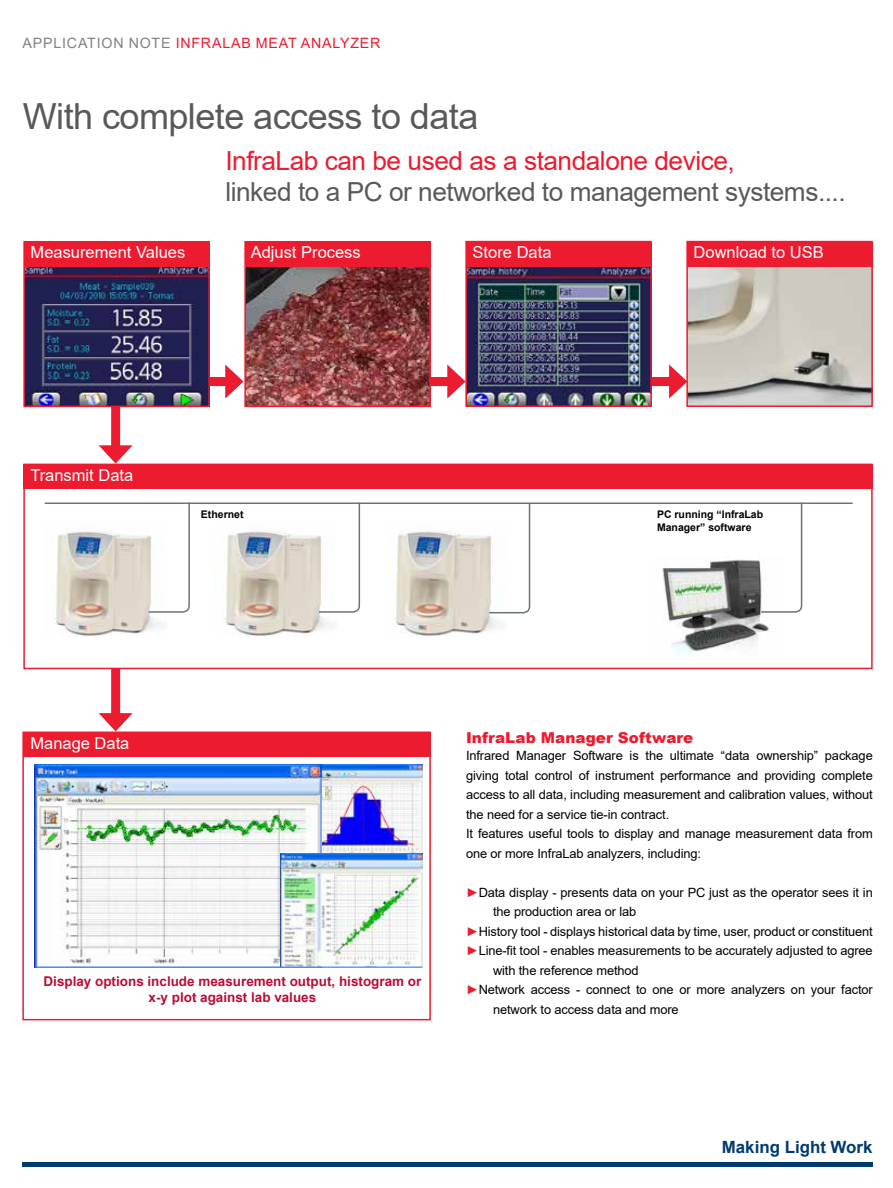
<style>
.page{position:relative;width:893px;height:1188px;background:#fff}
.page>*{position:absolute;margin:0;border:0;box-sizing:border-box;transform-origin:0 0}
.t1{font:36px "Arial";letter-spacing:-.015em;color:#58595b}
.t2{font:26.25px "Arial";letter-spacing:-.02em;color:#58595b}
.t3{font:26.25px "Arial";letter-spacing:-.02em;color:#ed1b2f}
.t4{font:700 16.8px "Arial";color:#003a70}
.t5{font:16.5px "Arial";color:#fff}
.t6{font:900 15px "Arial";letter-spacing:.01em;color:#ed1b2f}
.t7{font:14.25px "Arial";letter-spacing:.055em;color:#ed1b2f}
.t8{font:700 13.5px/16.2px "Arial";color:#ba0d36;text-align:center}
.t9{font:12.75px/19.5px "Arial";letter-spacing:-.01em;color:#000}
.t10{font:700 10.5px/12.6px "Arial";color:#000}
.s1{color:#808285}
.s2{color:#ed1b2f}
</style>
<div class="page">
<div style="left:111px;top:660px;width:9px;height:60px;background:#ed1b2f"></div>
<svg style="left:99px;top:713px;width:34px;height:18px"></svg>
<div style="left:644px;top:377px;width:32px;height:9px;background:#ed1b2f"></div>
<svg style="left:669px;top:365px;width:17px;height:34px"></svg>
<div style="left:422px;top:377px;width:32px;height:9px;background:#ed1b2f"></div>
<svg style="left:447px;top:365px;width:18px;height:34px"></svg>
<div style="left:23px;top:464px;width:850px;height:205px;background:#fff;border:2px solid #ed1b2f"></div>
<div style="left:23px;top:464px;width:850px;height:25px;background:#ed1b2f"></div>
<div style="left:111px;top:407px;width:9px;height:45px;background:#ed1b2f"></div>
<svg style="left:99px;top:445px;width:34px;height:19px"></svg>
<div style="left:195px;top:377px;width:37px;height:9px;background:#ed1b2f"></div>
<img style="left:662px;top:559px;width:109px;height:97px">
<svg style="left:760px;top:502px;width:43px;height:111px"></svg>
<hr style="left:45px;top:503px;width:808px;height:1px;background:#69747a">
<img style="left:54px;top:531px;width:106px;height:106px">
<img style="left:26px;top:267px;width:181px;height:137px">
<div style="left:23px;top:241px;width:187px;height:166px;border:2px solid #ed1b2f"></div>
<div style="left:24px;top:242px;width:186px;height:25px;background:#ed1b2f"></div>
<img style="left:225px;top:267px;width:203px;height:137px">
<div style="left:244px;top:241px;width:187px;height:166px;border:2px solid #ed1b2f"></div>
<div style="left:245px;top:242px;width:186px;height:25px;background:#ed1b2f"></div>
<img style="left:689px;top:267px;width:181px;height:137px">
<div style="left:686px;top:241px;width:187px;height:166px;border:2px solid #ed1b2f"></div>
<div style="left:687px;top:242px;width:186px;height:25px;background:#ed1b2f"></div>
<img style="left:224px;top:531px;width:106px;height:106px">
<svg style="left:147px;top:502px;width:44px;height:111px"></svg>
<svg style="left:317px;top:502px;width:44px;height:111px"></svg>
<img style="left:394px;top:531px;width:106px;height:106px">
<svg style="left:488px;top:502px;width:43px;height:112px"></svg>
<img style="left:468px;top:267px;width:181px;height:137px">
<div style="left:465px;top:241px;width:187px;height:166px;border:2px solid #ed1b2f"></div>
<div style="left:466px;top:242px;width:186px;height:25px;background:#ed1b2f"></div>
<div style="left:22px;top:732px;width:409px;height:288px;background:#fff;border:2px solid #ed1b2f"></div>
<div style="left:23px;top:732px;width:408px;height:25px;background:#ed1b2f"></div>
<img style="left:322px;top:765px;width:100px;height:88px">
<img style="left:35px;top:765px;width:287px;height:202px">
<img style="left:280px;top:853px;width:142px;height:113px">
<hr style="left:35px;top:967px;width:387px;height:1px;background:#0570f3">
<div style="left:22px;top:1162px;width:850px;height:5px;background:#003a70"></div>
<p class="t7" style="left:23px;top:34px;width:359px"><span class="s1">APPLICATION NOTE</span> INFRALAB MEAT ANALYZER</p>
<h1 class="t1" style="left:23px;top:92px;width:457px">With complete access to data</h1>
<h2 class="t3" style="left:225px;top:142px;width:511px">InfraLab can be used as a standalone device,</h2>
<h2 class="t2" style="left:225px;top:174px;width:622px">linked to a PC or networked to management systems....</h2>
<p class="t5" style="left:31px;top:241px;width:156px">Measurement Values</p>
<p class="t5" style="left:251px;top:241px;width:112px">Adjust Process</p>
<p class="t5" style="left:694px;top:241px;width:132px">Download to USB</p>
<p class="t5" style="left:473px;top:241px;width:80px">Store Data</p>
<p class="t5" style="left:30px;top:464px;width:104px">Transmit Data</p>
<p class="t10" style="left:201px;top:508px;width:44px">Ethernet</p>
<p class="t10" style="left:657px;top:508px;width:108px">PC running “InfraLab<br>Manager” software</p>
<p class="t5" style="left:30px;top:732px;width:101px">Manage Data</p>
<p class="t8" style="left:44px;top:973px;width:379px">Display options include measurement output, histogram or x-y plot against lab values</p>
<p class="t6" style="left:466px;top:727px;width:229px">InfraLab Manager Software</p>
<p class="t9" style="left:466px;top:746px;width:408px">Infrared Manager Software is the ultimate “data ownership” package giving total control of instrument performance and providing complete access to all data, including measurement and calibration values, without the need for a service tie-in contract.<br>It features useful tools to display and manage measurement data from one or more InfraLab analyzers, including:</p>
<p class="t9" style="left:466px;top:882px;width:408px"><span class="s2">►</span>Data display - presents data on your PC just as the operator sees it in</p>
<p class="t9" style="left:493px;top:902px;width:145px">the production area or lab</p>
<p class="t9" style="left:466px;top:921px;width:408px"><span class="s2">►</span>History tool - displays historical data by time, user, product or constituent</p>
<p class="t9" style="left:466px;top:941px;width:408px"><span class="s2">►</span>Line-fit tool - enables measurements to be accurately adjusted to agree</p>
<p class="t9" style="left:493px;top:960px;width:147px">with the reference method</p>
<p class="t9" style="left:466px;top:980px;width:408px"><span class="s2">►</span>Network access - connect to one or more analyzers on your factor</p>
<p class="t9" style="left:493px;top:999px;width:187px">network to access data and more</p>
<h3 class="t4" style="left:722px;top:1135px;width:152px">Making Light Work</h3>
</div>
